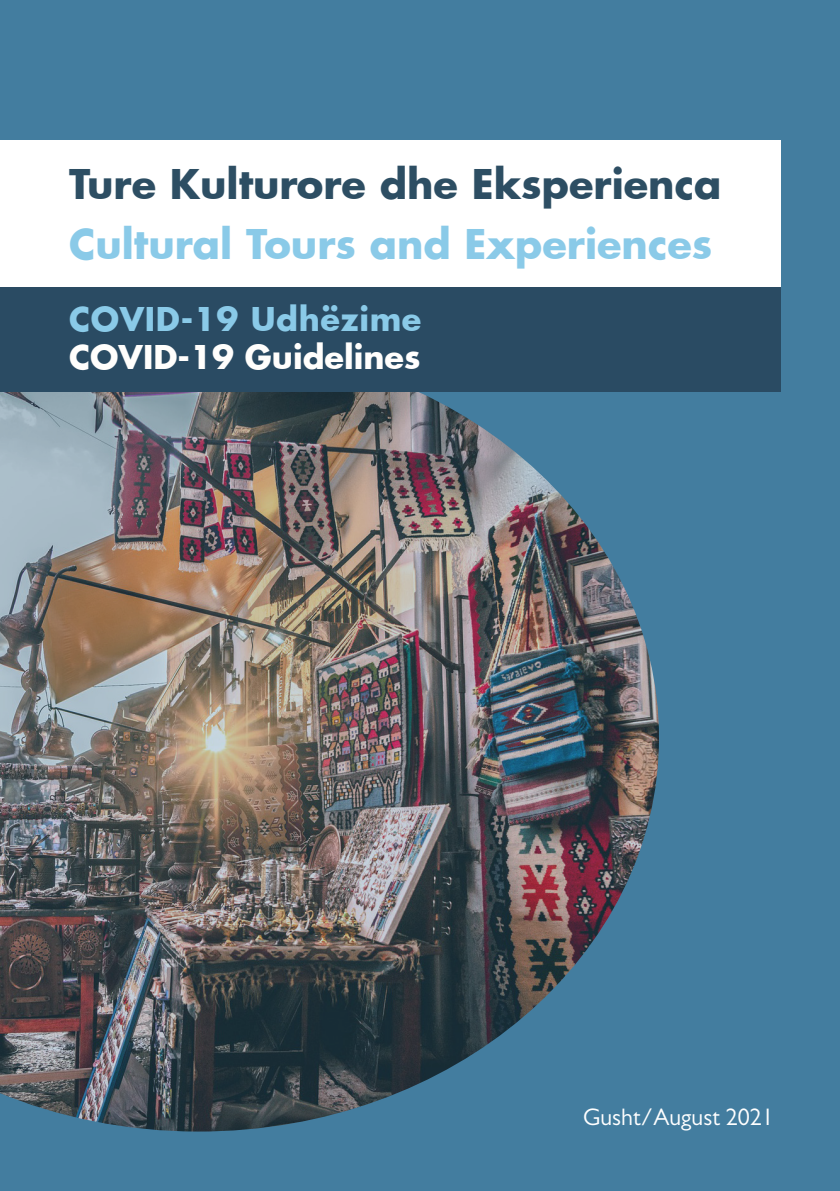
<style>
.page{position:relative;width:840px;height:1191px;background:#fff}
.page>*{position:absolute;margin:0;border:0;box-sizing:border-box;transform-origin:0 0}
.t1{font:700 40px/60px "Futura";color:#2d4e63}
.t2{font:700 32px "Futura";color:#fffefc}
.t3{font:700 32px "Futura";letter-spacing:.02em;color:#8acae8}
.t4{font:24px "Gill Sans";color:#fff}
.s1{color:#8acae8}
.s2{color:#fff}
</style>
<div class="page">
<div style="left:0;top:0;width:839px;height:1191px;background:#437d9f"></div>
<img style="left:0;top:392px;width:658px;height:739px">
<div style="left:0;top:140px;width:779px;height:147px;background:#fff"></div>
<div style="left:0;top:287px;width:779px;height:105px;background:#2a4b63"></div>
<p class="t1" style="left:69px;top:153px;width:653px">Ture Kulturore dhe Eksperienca<br><span class="s1">Cultural Tours and Experiences</span></p>
<p class="t3" style="left:69px;top:296px;width:354px">COVID-19 Udhëzime</p>
<p class="t2" style="left:69px;top:335px;width:353px">COVID-19 Guideline<span class="s2">s</span></p>
<p class="t4" style="left:582px;top:1103px;width:192px">Gusht/August 2021</p>
</div>
